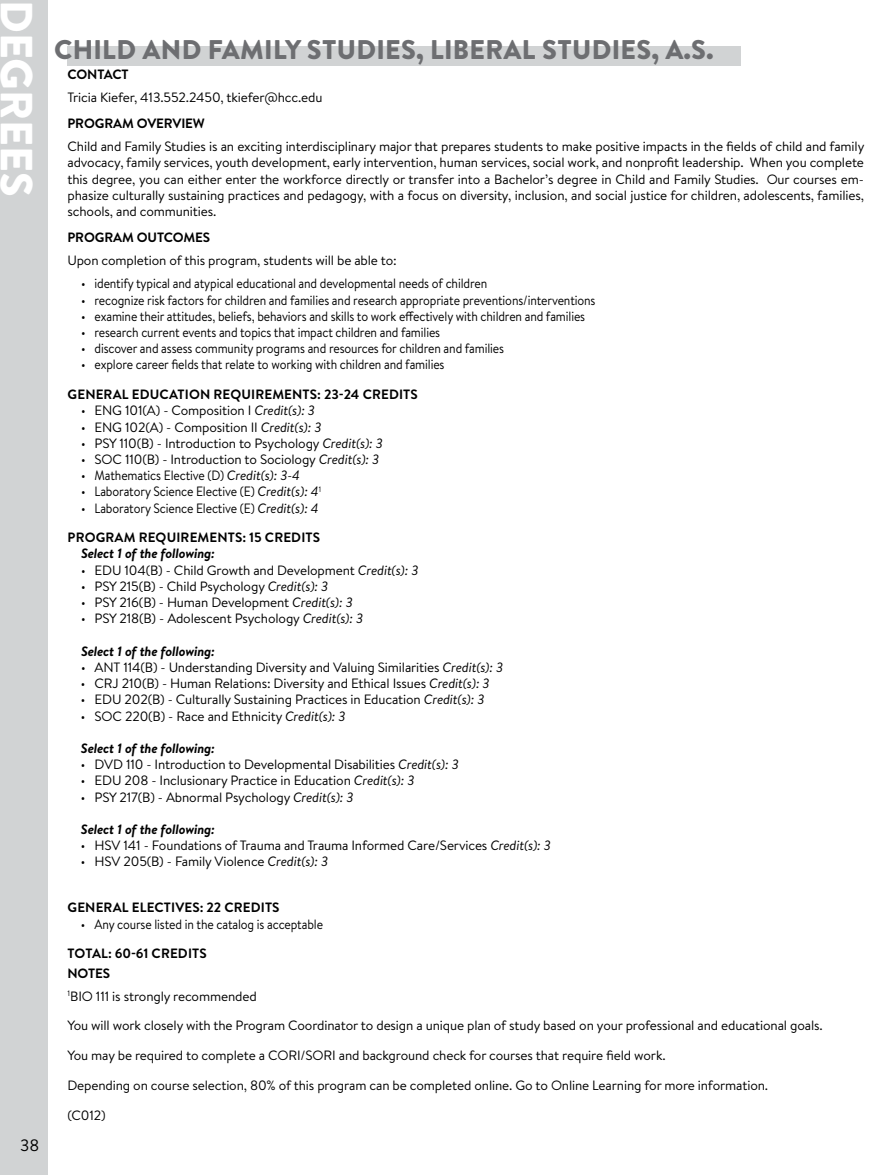
<style>
.page{position:relative;width:891px;height:1175px;background:#fff}
.page>*{position:absolute;margin:0;border:0;box-sizing:border-box;transform-origin:0 0}
.t1{font:900 45px "Brandon Text";color:#fff}
.t2{font:900 27px "Brandon Text";letter-spacing:.01em;color:#6d6e71}
.t3{font:16.5px "Brandon Text";color:#000}
.t4{font:13.5px/29.7px "Brandon Text";letter-spacing:-.01em;color:#000;text-align:right;scale:.9 1}
.t5{font:13.5px/16.2px "Brandon Text";letter-spacing:-.01em;color:#000;text-align:justify}
.t6{font:italic 700 13.5px "Brandon Text";letter-spacing:-.01em;color:#000}
.t7{font:700 13.5px "Brandon Text";letter-spacing:.01em;color:#000}
.t8{font:700 13.5px/19.6px "Brandon Text";letter-spacing:-.01em;color:#000}
.t9{font:700 13.5px "Brandon Text";letter-spacing:-.02em;color:#000}
.s1{font-style:italic}
.s2{font-weight:700}
</style>
<div class="page">
<div style="left:0;top:0;width:48px;height:1174px;background:#d1d3d4"></div>
<div style="left:68px;top:46px;width:673px;height:19px;background:#d1d3d4"></div>
<h1 class="t1" style="left:48px;top:0;width:199px;rotate:90deg">DEGREES</h1>
<p class="t3" style="left:20px;top:1133px;width:21px">38</p>
<h2 class="t2" style="left:54px;top:31px;width:661px">CHILD AND FAMILY STUDIES, LIBERAL STUDIES, A.S.</h2>
<p class="t9" style="left:68px;top:65px;width:63px">CONTACT</p>
<p class="t5" style="left:68px;top:89px;width:257px">Tricia Kiefer, 413.552.2450, tkiefer@hcc.edu</p>
<p class="t8" style="left:68px;top:113px;width:139px">PROGRAM OVERVIEW</p>
<p class="t5" style="left:68px;top:138px;width:798px">Child and Family Studies is an exciting interdisciplinary major that prepares students to make positive impacts in the fields of child and family advocacy, family services, youth development, early intervention, human services, social work, and nonprofit leadership. When you complete this degree, you can either enter the workforce directly or transfer into a Bachelor’s degree in Child and Family Studies. Our courses em&shy;phasize culturally sustaining practices and pedagogy, with a focus on diversity, inclusion, and social justice for children, adolescents, families, schools, and communities.</p>
<p class="t8" style="left:68px;top:228px;width:144px">PROGRAM OUTCOMES</p>
<p class="t5" style="left:68px;top:252px;width:331px">Upon completion of this program, students will be able to:</p>
<p class="t4" style="left:81px;top:268px;width:453px">• identify typical and atypical educational and developmental needs of children</p>
<p class="t4" style="left:81px;top:284px;width:573px">• recognize risk factors for children and families and research appropriate preventions/interventions</p>
<p class="t4" style="left:81px;top:301px;width:562px">• examine their attitudes, beliefs, behaviors and skills to work effectively with children and families</p>
<p class="t4" style="left:81px;top:317px;width:401px">• research current events and topics that impact children and families</p>
<p class="t4" style="left:81px;top:333px;width:472px">• discover and assess community programs and resources for children and families</p>
<p class="t4" style="left:81px;top:349px;width:405px">• explore career fields that relate to working with children and families</p>
<p class="t7" style="left:68px;top:385px;width:352px">GENERAL EDUCATION REQUIREMENTS: 23-24 CREDITS</p>
<p class="t4" style="left:81px;top:395px;width:262px">• ENG 101(A) - Composition I <span class="s1">Credit(s): 3</span></p>
<p class="t4" style="left:81px;top:411px;width:269px">• ENG 102(A) - Composition II <span class="s1">Credit(s): 3</span></p>
<p class="t4" style="left:81px;top:428px;width:337px">• PSY 110(B) - Introduction to Psychology <span class="s1">Credit(s): 3</span></p>
<p class="t4" style="left:81px;top:444px;width:333px">• SOC 110(B) - Introduction to Sociology <span class="s1">Credit(s): 3</span></p>
<p class="t4" style="left:81px;top:460px;width:245px">• Mathematics Elective (D) <span class="s1">Credit(s): 3-4</span></p>
<p class="t4" style="left:81px;top:476px;width:268px">• Laboratory Science Elective (E) <span class="s1">Credit(s): 4</span><sup>1</sup></p>
<p class="t4" style="left:68px;top:492px;width:282px">• Laboratory Science Elective (E) <span class="s1">Credit(s): 4<br></span><span class="s2">PROGRAM REQUIREMENTS: 15 CREDITS</span></p>
<p class="t6" style="left:81px;top:544px;width:135px">Select 1 of the following:</p>
<p class="t4" style="left:81px;top:554px;width:376px">• EDU 104(B) - Child Growth and Development <span class="s1">Credit(s): 3</span></p>
<p class="t4" style="left:81px;top:571px;width:276px">• PSY 215(B) - Child Psychology <span class="s1">Credit(s): 3</span></p>
<p class="t4" style="left:81px;top:587px;width:304px">• PSY 216(B) - Human Development <span class="s1">Credit(s): 3</span></p>
<p class="t4" style="left:81px;top:603px;width:315px">• PSY 218(B) - Adolescent Psychology <span class="s1">Credit(s): 3</span></p>
<p class="t6" style="left:81px;top:641px;width:135px">Select 1 of the following:</p>
<p class="t4" style="left:81px;top:652px;width:471px">• ANT 114(B) - Understanding Diversity and Valuing Similarities <span class="s1">Credit(s): 3</span></p>
<p class="t4" style="left:81px;top:668px;width:456px">• CRJ 210(B) - Human Relations: Diversity and Ethical Issues <span class="s1">Credit(s): 3</span></p>
<p class="t4" style="left:81px;top:684px;width:450px">• EDU 202(B) - Culturally Sustaining Practices in Education <span class="s1">Credit(s): 3</span></p>
<p class="t4" style="left:81px;top:700px;width:296px">• SOC 220(B) - Race and Ethnicity <span class="s1">Credit(s): 3</span></p>
<p class="t6" style="left:81px;top:738px;width:135px">Select 1 of the following:</p>
<p class="t4" style="left:81px;top:749px;width:421px">• DVD 110 - Introduction to Developmental Disabilities <span class="s1">Credit(s): 3</span></p>
<p class="t4" style="left:81px;top:765px;width:372px">• EDU 208 - Inclusionary Practice in Education <span class="s1">Credit(s): 3</span></p>
<p class="t4" style="left:81px;top:781px;width:304px">• PSY 217(B) - Abnormal Psychology <span class="s1">Credit(s): 3</span></p>
<p class="t6" style="left:81px;top:819px;width:135px">Select 1 of the following:</p>
<p class="t4" style="left:81px;top:830px;width:524px">• HSV 141 - Foundations of Trauma and Trauma Informed Care/Services <span class="s1">Credit(s): 3</span></p>
<p class="t4" style="left:81px;top:846px;width:276px">• HSV 205(B) - Family Violence <span class="s1">Credit(s): 3</span></p>
<p class="t7" style="left:68px;top:898px;width:214px">GENERAL ELECTIVES: 22 CREDITS</p>
<p class="t4" style="left:81px;top:908px;width:270px">• Any course listed in the catalog is acceptable</p>
<p class="t8" style="left:67px;top:943px;width:141px">TOTAL: 60-61 CREDITS<br>NOTES</p>
<p class="t5" style="left:67px;top:987px;width:191px"><sup>1</sup>BIO 111 is strongly recommended</p>
<p class="t5" style="left:67px;top:1010px;width:757px;line-height:29.7px">You will work closely with the Program Coordinator to design a unique plan of study based on your professional and educational goals.<br>You may be required to complete a CORI/SORI and background check for courses that require field work.</p>
<p class="t5" style="left:67px;top:1076px;width:702px">Depending on course selection, 80% of this program can be completed online. Go to Online Learning for more information.</p>
<p class="t5" style="left:67px;top:1106px;width:40px">(C012)</p>
</div>
